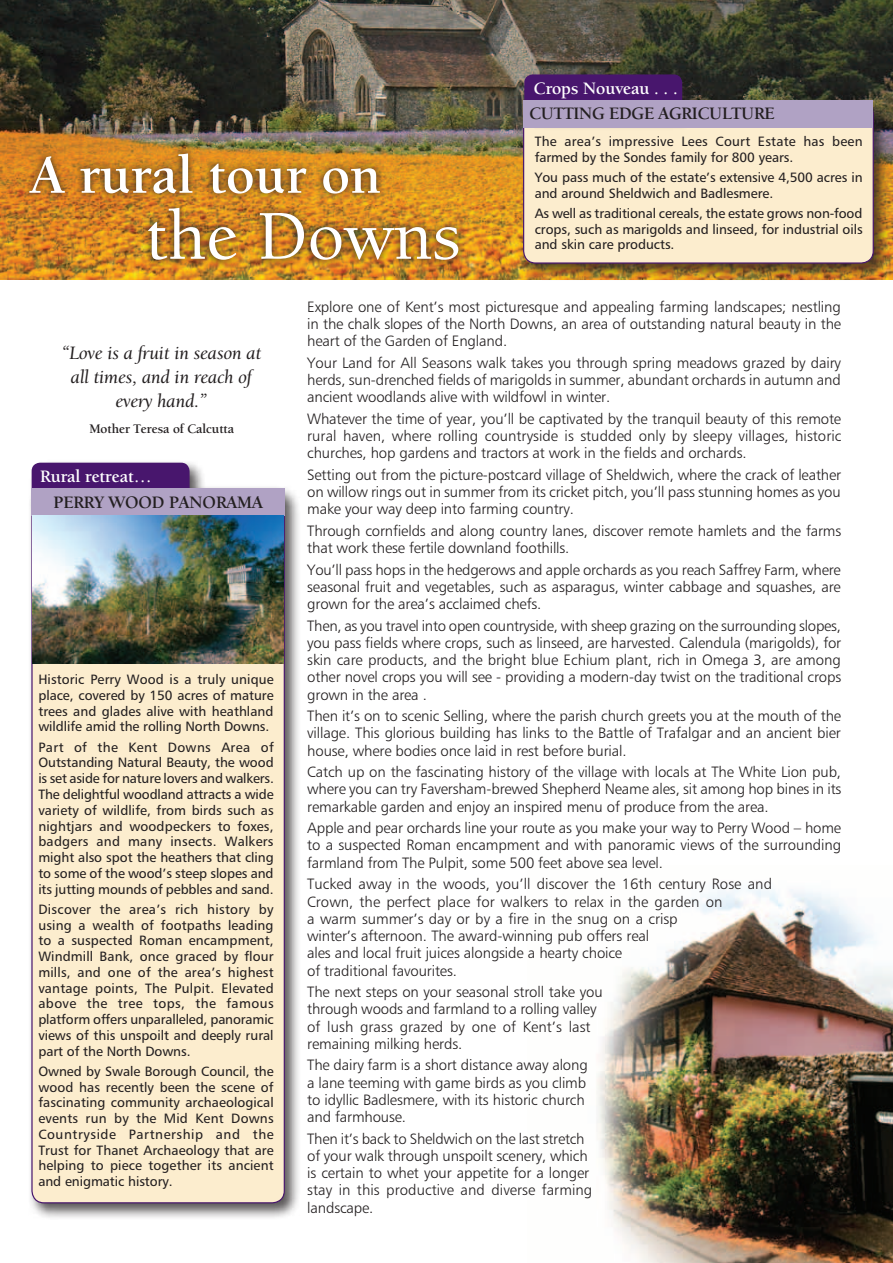
<style>
.page{position:relative;width:893px;height:1263px;background:#fff}
.page>*{position:absolute;margin:0;border:0;box-sizing:border-box;transform-origin:0 0}
.t1{font:500 72px "Berkeley Oldstyle IT Cby BT";letter-spacing:.01em;color:#fff}
.t2{font:700 55.5px "Berkeley Oldstyle IT Cby BT";color:#fff}
.t3{font:19.5px/24px "Berkeley Oldstyle IT Cby BT Med Ital";color:#231f20;text-align:center}
.t4{font:700 18px "Berkeley Oldstyle IT Cby BT";letter-spacing:-.01em;color:#231f20}
.t5{font:700 18px "Berkeley Oldstyle IT Cby BT";color:#fff}
.t6{font:15px/17.2px "Humanist 777 BT Light B";letter-spacing:-.01em;color:#231f20;text-align:justify}
.t7{font:13.5px/15.8px "Humanist 777 BT Roman B";letter-spacing:-.005em;color:#231f20;text-align:justify}
.t8{font:13.5px/15.8px "Humanist 777 BT Roman B";letter-spacing:.015em;color:#231f20}
.t9{font:700 13.5px "Berkeley Oldstyle IT Cby BT";color:#231f20}
</style>
<div class="page">
<img style="left:597px;top:889px;width:296px;height:374px">
<img style="left:0;top:0;width:893px;height:280px">
<img style="left:22px;top:145px;width:444px;height:123px">
<div style="left:28px;top:484px;width:273px;height:736px;background:#231f20;opacity:.75"></div>
<div style="left:32px;top:489px;width:252px;height:714px;background:#fcedce;border-radius:12px"></div>
<div style="left:28px;top:459px;width:178px;height:60px;background:#231f20;opacity:.75"></div>
<div style="left:32px;top:463px;width:158px;height:39px;background:#48166d;border-radius:9px"></div>
<div style="left:31px;top:488px;width:254px;height:28px;background:#b0a2c4"></div>
<img style="left:33px;top:516px;width:250px;height:147px">
<div style="left:519px;top:98px;width:371px;height:182px;background:#231f20;opacity:.75"></div>
<div style="left:524px;top:102px;width:349px;height:161px;background:#fcedce;border-radius:12px"></div>
<div style="left:523px;top:102px;width:351px;height:162px;border:1px solid #48166d;border-radius:12px"></div>
<div style="left:521px;top:71px;width:178px;height:60px;background:#231f20;opacity:.75"></div>
<div style="left:524px;top:74px;width:158px;height:40px;background:#48166d;border-radius:9px"></div>
<div style="left:524px;top:100px;width:349px;height:28px;background:#b0a2c4"></div>
<h2 class="t2" style="left:31px;top:142px;width:352px">A rural tour on</h2>
<h1 class="t1" style="left:145px;top:193px;width:317px">the Downs</h1>
<p class="t5" style="left:534px;top:77px;width:145px">Crops Nouveau . . .</p>
<p class="t8" style="left:535px;top:133px;width:329px">The area’s impressive Lees Court Estate has been farmed by the Sondes family for 800 years.</p>
<p class="t7" style="left:535px;top:169px;width:329px">You pass much of the estate’s extensive 4,500 acres in and around Sheldwich and Badlesmere.</p>
<p class="t7" style="left:535px;top:205px;width:329px">As well as traditional cereals, the estate grows non-food crops, such as marigolds and linseed, for industrial oils and skin care products.</p>
<p class="t4" style="left:529px;top:103px;width:192px">CUTTING EDGE AGRICULTURE</p>
<h3 class="t3" style="left:62px;top:340px;width:201px">“Love is a fruit in season at all times, and in reach of every hand.”</h3>
<p class="t9" style="left:89px;top:421px;width:146px">Mother Teresa of Calcutta</p>
<p class="t5" style="left:40px;top:465px;width:113px">Rural retreat…</p>
<p class="t4" style="left:54px;top:491px;width:71px">PERRY WOO</p>
<p class="t4" style="left:152px;top:491px;width:52px">D PANOR</p>
<p class="t4" style="left:226px;top:491px;width:38px">AMA</p>
<p class="t7" style="left:38px;top:671px;width:237px">Historic Perry Wood is a truly unique place, covered by 150 acres of mature trees and glades alive with heathland wildlife amid the rolling North Downs.</p>
<p class="t7" style="left:38px;top:739px;width:237px">Part of the Kent Downs Area of Outstanding Natural Beauty, the wood is set aside for nature lovers and walkers.<br>The delightful woodland attracts a wide variety of wildlife, from birds such as nightjars and woodpeckers to foxes, badgers and many insects. Walkers might also spot the heathers that cling to some of the wood’s steep slopes and its jutting mounds of pebbles and sand.</p>
<p class="t7" style="left:38px;top:901px;width:237px">Discover the area’s rich history by using a wealth of footpaths leading to a suspected Roman encampment, Windmill Bank, once graced by flour mills, and one of the area’s highest vantage points, The Pulpit. Elevated above the tree tops, the famous platform offers unparalleled, panoramic views of this unspoilt and deeply rural part of the North Downs.</p>
<p class="t7" style="left:38px;top:1063px;width:237px">Owned by Swale Borough Council, the wood has recently been the scene of fascinating community archaeological events run by the Mid Kent Downs Countryside Partnership and the Trust for Thanet Archaeology that are helping to piece together its ancient and enigmatic history.</p>
<p class="t6" style="left:307px;top:298px;width:535px">Explore one of Kent’s most picturesque and appealing farming landscapes; nestling in the chalk slopes of the North Downs, an area of outstanding natural beauty in the heart of the Garden of England.</p>
<p class="t6" style="left:307px;top:354px;width:535px">Your Land for All Seasons walk takes you through spring meadows grazed by dairy herds, sun-drenched fields of marigolds in summer, abundant orchards in autumn and ancient woodlands alive with wildfowl in winter.</p>
<p class="t6" style="left:307px;top:410px;width:536px">Whatever the time of year, you’ll be captivated by the tranquil beauty of this remote rural haven, where rolling countryside is studded only by sleepy villages, historic churches, hop gardens and tractors at work in the fields and orchards.</p>
<p class="t6" style="left:307px;top:466px;width:535px">Setting out from the picture-postcard village of Sheldwich, where the crack of leather on willow rings out in summer from its cricket pitch, you’ll pass stunning homes as you make your way deep into farming country.</p>
<p class="t6" style="left:307px;top:522px;width:536px">Through cornfields and along country lanes, discover remote hamlets and the farms that work these fertile downland foothills.</p>
<p class="t6" style="left:307px;top:561px;width:535px">You’ll pass hops in the hedgerows and apple orchards as you reach Saffrey Farm, where seasonal fruit and vegetables, such as asparagus, winter cabbage and squashes, are grown for the area’s acclaimed chefs.</p>
<p class="t6" style="left:307px;top:617px;width:535px">Then, as you travel into open countryside, with sheep grazing on the surrounding slopes, you pass fields where crops, such as linseed, are harvested. Calendula (marigolds), for skin care products, and the bright blue Echium plant, rich in Omega 3, are among other novel crops you will see - providing a modern-day twist on the traditional crops grown in the area .</p>
<p class="t6" style="left:307px;top:707px;width:535px">Then it’s on to scenic Selling, where the parish church greets you at the mouth of the village. This glorious building has links to the Battle of Trafalgar and an ancient bier house, where bodies once laid in rest before burial.</p>
<p class="t6" style="left:307px;top:763px;width:536px">Catch up on the fascinating history of the village with locals at The White Lion pub, where you can try Faversham-brewed Shepherd Neame ales, sit among hop bines in its remarkable garden and enjoy an inspired menu of produce from the area.</p>
<p class="t6" style="left:307px;top:819px;width:536px">Apple and pear orchards line your route as you make your way to Perry Wood – home to a suspected Roman encampment and with panoramic views of the surrounding farmland from The Pulpit, some 500 feet above sea level.</p>
<p class="t6" style="left:307px;top:875px;width:466px;text-align:left">Tucked away in the woods, you’ll discover the 16th century Rose and Crown, the perfect place for walkers to relax in the garden on<br>a warm summer’s day or by a fire in the snug on a crisp<br>winter’s afternoon. The award-winning pub offers real<br>ales and local fruit juices alongside a hearty choice<br>of traditional favourites.</p>
<p class="t6" style="left:307px;top:983px;width:297px;text-align:left">The next steps on your seasonal stroll take you through woods and farmland to a rolling valley of lush grass grazed by one of Kent’s last remaining milking herds.</p>
<p class="t6" style="left:307px;top:1056px;width:282px;text-align:left">The dairy farm is a short distance away along a lane teeming with game birds as you climb to idyllic Badlesmere, with its historic church and farmhouse.</p>
<p class="t6" style="left:307px;top:1129px;width:287px;text-align:left">Then it’s back to Sheldwich on the last stretch of your walk through unspoilt scenery, which is certain to whet your appetite for a longer stay in this productive and diverse farming landscape.</p>
</div>
